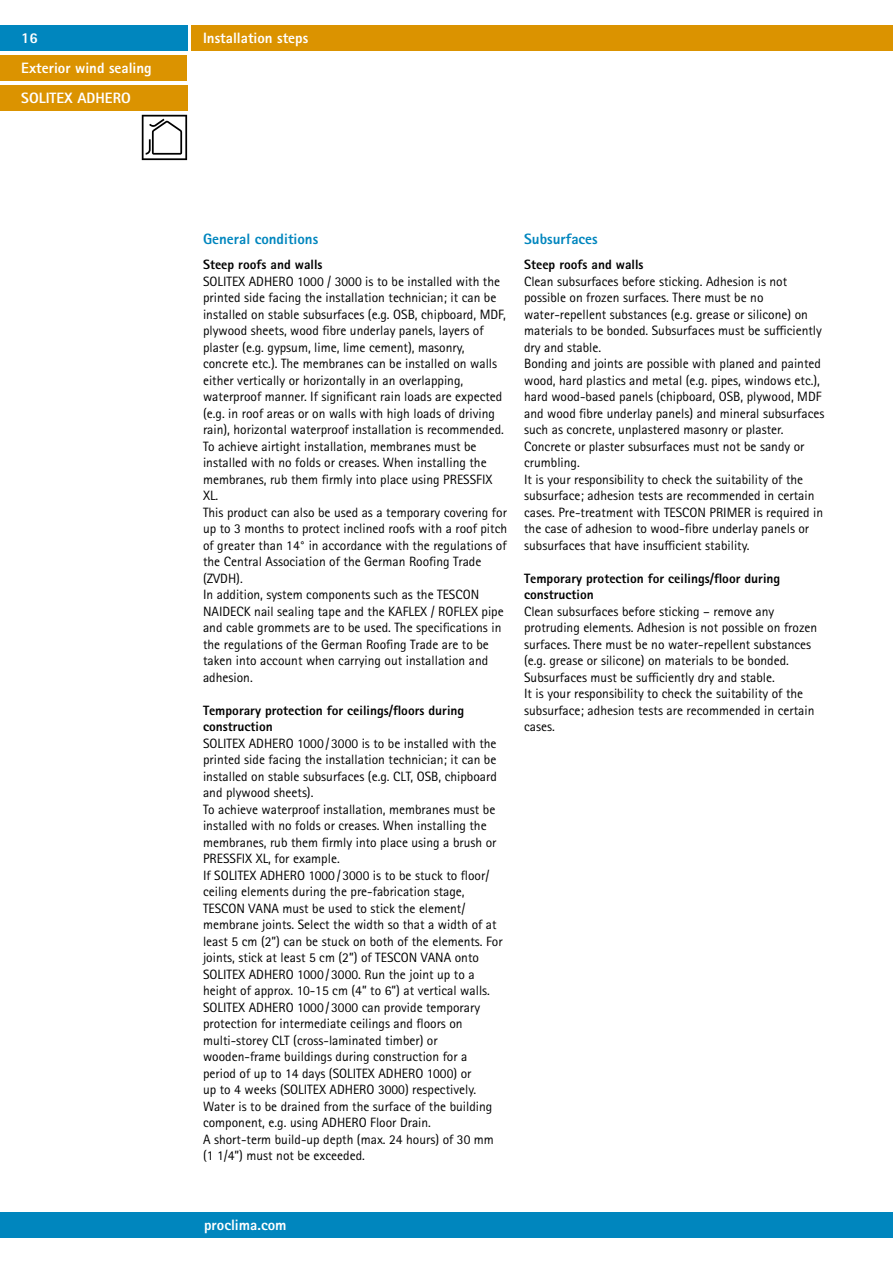
<style>
.page{position:relative;width:893px;height:1263px;background:#fff}
.page>*{position:absolute;margin:0;border:0;box-sizing:border-box;transform-origin:0 0}
.t1{font:800 15px/29.7px "Rotis Sans Serif Pro";color:#fff}
.t2{font:800 15px "Rotis Sans Serif Pro";color:#0086be}
.t3{font:13.5px/16.5px "Rotis Sans Serif Pro";color:#000}
.t4{font:800 13.5px/16.5px "Rotis Sans Serif Pro";color:#000}
</style>
<div class="page">
<div style="left:0;top:1212px;width:893px;height:25px;background:#0086be"></div>
<div style="left:0;top:26px;width:187px;height:25px;background:#0086be"></div>
<div style="left:0;top:55px;width:187px;height:26px;background:#db9300"></div>
<svg style="left:142px;top:115px;width:45px;height:45px"></svg>
<div style="left:191px;top:26px;width:702px;height:25px;background:#db9300"></div>
<div style="left:0;top:85px;width:187px;height:26px;background:#db9300"></div>
<p class="t1" style="left:21px;top:23px;width:132px">16<br>Exterior wind sealing</p>
<p class="t1" style="left:203px;top:23px;width:119px">System advantages</p>
<p class="t1" style="left:203px;top:23px;width:107px">Installation steps</p>
<p class="t1" style="left:21px;top:83px;width:111px">SOLITEX ADHERO</p>
<p class="t2" style="left:203px;top:229px;width:117px">General conditions</p>
<p class="t4" style="left:203px;top:256px;width:121px">Steep roofs and walls</p>
<p class="t3" style="left:203px;top:273px;width:306px">SOLITEX ADHERO 1000 / 3000 is to be installed with the printed side facing the installation technician; it can be installed on stable subsurfaces (e.g. OSB, chipboard, MDF, plywood sheets, wood fibre underlay panels, layers of plaster (e.g. gypsum, lime, lime cement), masonry, concrete etc.). The membranes can be installed on walls either vertically or horizontally in an overlapping, waterproof manner. If significant rain loads are expected (e.g. in roof areas or on walls with high loads of driving rain), horizontal waterproof installation is recommended.<br>To achieve airtight installation, membranes must be installed with no folds or creases. When installing the membranes, rub them firmly into place using PRESSFIX XL.<br>This product can also be used as a temporary covering for up to 3 months to protect inclined roofs with a roof pitch of greater than 14° in accordance with the regulations of the Central Association of the German Roofing Trade (ZVDH).<br>In addition, system components such as the TESCON NAIDECK nail sealing tape and the KAFLEX / ROFLEX pipe and cable grommets are to be used. The specifications in the regulations of the German Roofing Trade are to be taken into account when carrying out installation and adhesion.</p>
<p class="t4" style="left:203px;top:702px;width:263px">Temporary protection for ceilings/floors during construction</p>
<p class="t3" style="left:203px;top:735px;width:301px">SOLITEX ADHERO 1000 /3000 is to be installed with the printed side facing the installation technician; it can be installed on stable subsurfaces (e.g. CLT, OSB, chipboard and plywood sheets).<br>To achieve waterproof installation, membranes must be installed with no folds or creases. When installing the membranes, rub them firmly into place using a brush or PRESSFIX XL, for example.<br>If SOLITEX ADHERO 1000 /3000 is to be stuck to floor/ ceiling elements during the pre-fabrication stage, TESCON VANA must be used to stick the element/ membrane joints. Select the width so that a width of at least 5 cm (2”) can be stuck on both of the elements. For joints, stick at least 5 cm (2”) of TESCON VANA onto SOLITEX ADHERO 1000 /3000. Run the joint up to a height of approx. 10-15 cm (4” to 6”) at vertical walls.<br>SOLITEX ADHERO 1000 /3000 can provide temporary protection for intermediate ceilings and floors on multi-storey CLT (cross-laminated timber) or wooden-frame buildings during construction for a period of up to 14 days (SOLITEX ADHERO 1000) or<br>up to 4 weeks (SOLITEX ADHERO 3000) respectively.<br>Water is to be drained from the surface of the building component, e.g. using ADHERO Floor Drain.<br>A short-term build-up depth (max. 24 hours) of 30 mm (1 1/4”) must not be exceeded.</p>
<p class="t2" style="left:524px;top:229px;width:75px">Subsurfaces</p>
<p class="t4" style="left:524px;top:256px;width:121px">Steep roofs and walls</p>
<p class="t3" style="left:524px;top:273px;width:302px">Clean subsurfaces before sticking. Adhesion is not possible on frozen surfaces. There must be no water-repellent substances (e.g. grease or silicone) on materials to be bonded. Subsurfaces must be sufficiently dry and stable.<br>Bonding and joints are possible with planed and painted wood, hard plastics and metal (e.g. pipes, windows etc.), hard wood-based panels (chipboard, OSB, plywood, MDF and wood fibre underlay panels) and mineral subsurfaces such as concrete, unplastered masonry or plaster.<br>Concrete or plaster subsurfaces must not be sandy or crumbling.<br>It is your responsibility to check the suitability of the subsurface; adhesion tests are recommended in certain cases. Pre-treatment with TESCON PRIMER is required in the case of adhesion to wood-fibre underlay panels or subsurfaces that have insufficient stability.</p>
<p class="t4" style="left:524px;top:570px;width:258px">Temporary protection for ceilings/floor during construction</p>
<p class="t3" style="left:524px;top:603px;width:295px">Clean subsurfaces before sticking – remove any protruding elements. Adhesion is not possible on frozen surfaces. There must be no water-repellent substances (e.g. grease or silicone) on materials to be bonded.<br>Subsurfaces must be sufficiently dry and stable.<br>It is your responsibility to check the suitability of the subsurface; adhesion tests are recommended in certain cases.</p>
<p class="t1" style="left:204px;top:1210px;width:84px">proclima.com</p>
</div>
